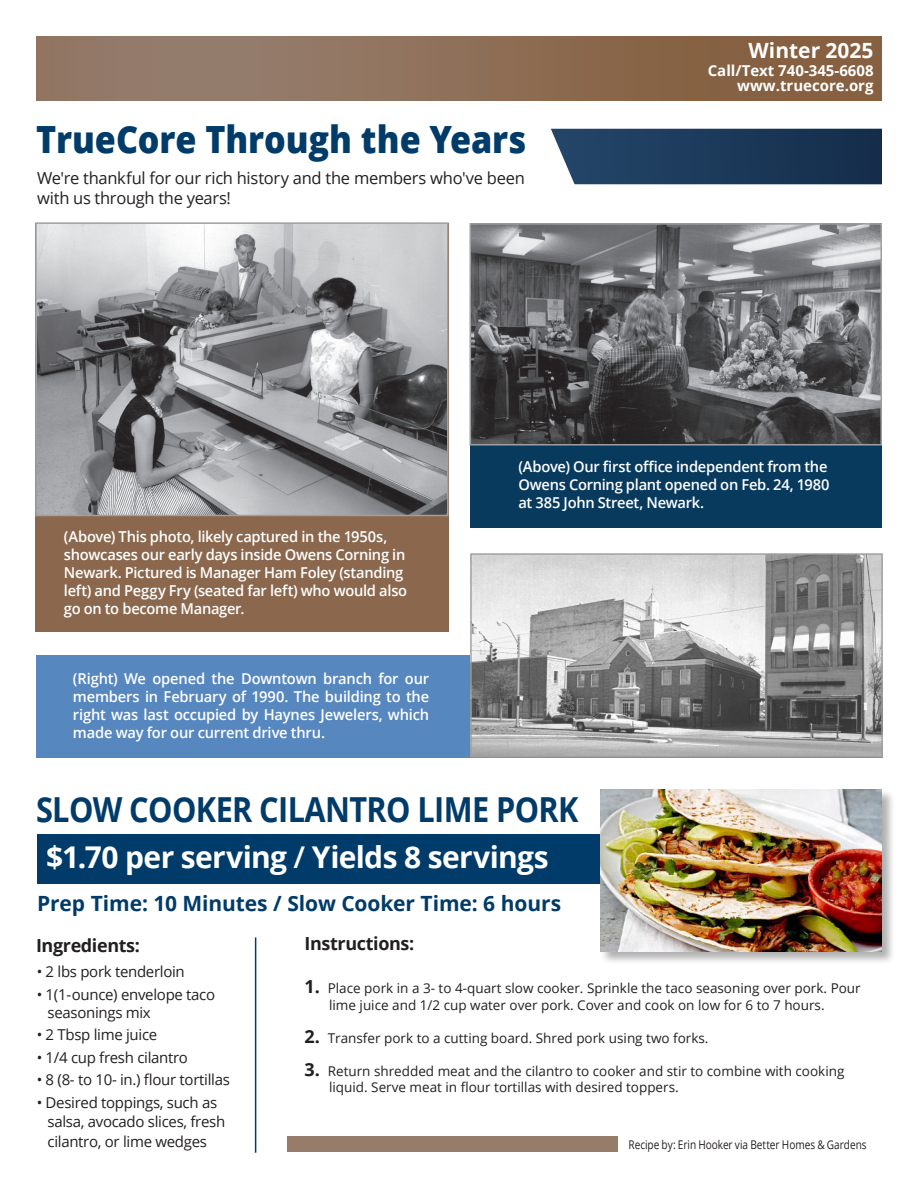
<style>
.page{position:relative;width:918px;height:1188px;background:#fff}
.page>*{position:absolute;margin:0;border:0;box-sizing:border-box;transform-origin:0 0}
.t1{font:800 37.5px "Open Sans";color:#003b69;scale:.91 1}
.t2{font:700 34.5px "Open Sans";letter-spacing:-.02em;color:#003b69;scale:.89 1}
.t3{font:700 30px "Open Sans";letter-spacing:-.02em;color:#fff}
.t4{font:700 21px "Open Sans";letter-spacing:-.005em;color:#003b69}
.t5{font:700 21px "Open Sans";color:#fff}
.t6{font:700 18px "Open Sans";letter-spacing:-.02em;color:#231f20}
.t7{font:16.5px/20.5px "Open Sans";letter-spacing:-.02em;color:#231f20}
.t8{font:600 15px/18px "Open Sans";letter-spacing:-.02em;color:#fff}
.t9{font:15px "Open Sans";letter-spacing:-.02em;color:#231f20}
.t10{font:700 15px "Open Sans";color:#fff}
.t11{font:13.5px "Open Sans";color:#231f20}
.t12{font:12px "Open Sans";letter-spacing:-.005em;color:#231f20;scale:.84 1}
.s1{font-weight:600}
.s2{font-weight:700;font-size:18px}
</style>
<div class="page">
<div style="left:36px;top:36px;width:846px;height:64px;background:linear-gradient(to right,#978073,#845d3c)"></div>
<div style="left:36px;top:655px;width:847px;height:103px;background:#5687bf"></div>
<div style="left:470px;top:223px;width:412px;height:305px;background:#083a5e"></div>
<div style="left:35px;top:223px;width:413px;height:408px;background:#8b684d"></div>
<img style="left:38px;top:225px;width:407px;height:288px">
<div style="left:35px;top:222px;width:413px;height:294px;border:2px solid #9d9fa2"></div>
<img style="left:473px;top:226px;width:406px;height:217px">
<div style="left:470px;top:223px;width:412px;height:223px;border:2px solid #9d9fa2"></div>
<div style="left:37px;top:834px;width:845px;height:49px;background:#003b69"></div>
<hr style="left:255px;top:937px;width:1px;height:216px;background:#003b69">
<div style="left:600px;top:789px;width:296px;height:176px;background:#231f20;opacity:.35"></div>
<img style="left:600px;top:790px;width:282px;height:162px">
<div style="left:287px;top:1137px;width:331px;height:15px;background:#987c6a"></div>
<img style="left:472px;top:555px;width:409px;height:201px">
<div style="left:470px;top:553px;width:413px;height:205px;border:1px solid #9d9fa2"></div>
<svg style="left:551px;top:129px;width:331px;height:55px;background:#23405f"></svg>
<p class="t1" style="left:36px;top:111px;width:540px">TrueCore Through the Years</p>
<p class="t7" style="left:37px;top:167px;width:489px">We're thankful for our rich history and the members who've been with us through the years!</p>
<p class="t5" style="left:749px;top:35px;width:126px">Winter 2025</p>
<p class="t10" style="left:708px;top:60px;width:167px">Call/Text 740-345-6608</p>
<p class="t10" style="left:737px;top:75px;width:138px">www.truecore.org</p>
<p class="t8" style="left:64px;top:527px;width:345px">(Above) This photo, likely captured in the 1950s, showcases our early days inside Owens Corning in Newark. Pictured is Manager Ham Foley (standing left) and Peggy Fry (seated far left) who would also go on to become Manager.</p>
<p class="t8" style="left:73px;top:670px;width:358px;text-align:justify">(Right) We opened the Downtown branch for our members in February of 1990. The building to the right was last occupied by Haynes Jewelers, which made way for our current drive thru.</p>
<p class="t8" style="left:518px;top:457px;width:313px">(Above) Our first office independent from the<br>Owens Corning plant opened on Feb. 24, 1980 at 385 John Street, Newark.</p>
<p class="t2" style="left:36px;top:785px;width:611px">SLOW COOKER CILANTRO LIME PORK</p>
<p class="t3" style="left:46px;top:836px;width:504px">$1.70 per serving <span class="s1">/</span> Yields 8 servings</p>
<p class="t4" style="left:37px;top:889px;width:525px">Prep Time: 10 Minutes / Slow Cooker Time: 6 hours</p>
<p class="t6" style="left:36px;top:933px;width:106px">Ingredients:</p>
<p class="t9" style="left:37px;top:962px;width:150px">• 2 lbs pork tenderloin</p>
<p class="t9" style="left:37px;top:984px;width:180px">• 1(1-ounce) envelope taco</p>
<p class="t9" style="left:48px;top:1002px;width:105px">seasonings mix</p>
<p class="t9" style="left:37px;top:1025px;width:122px">• 2 Tbsp lime juice</p>
<p class="t9" style="left:37px;top:1047px;width:153px">• 1/4 cup fresh cilantro</p>
<p class="t9" style="left:37px;top:1070px;width:195px">• 8 (8- to 10- in.) flour tortillas</p>
<p class="t9" style="left:37px;top:1092px;width:182px">• Desired toppings, such as</p>
<p class="t9" style="left:48px;top:1112px;width:179px">salsa, avocado slices, fresh</p>
<p class="t9" style="left:48px;top:1131px;width:161px">cilantro, or lime wedges</p>
<p class="t6" style="left:305px;top:931px;width:111px">Instructions:</p>
<p class="t11" style="left:305px;top:979px;width:558px"><span class="s2">1.</span> Place pork in a 3- to 4-quart slow cooker. Sprinkle the taco seasoning over pork. Pour</p>
<p class="t11" style="left:329px;top:996px;width:497px">lime juice and 1/2 cup water over pork. Cover and cook on low for 6 to 7 hours.</p>
<p class="t11" style="left:305px;top:1029px;width:405px"><span class="s2">2.</span> Transfer pork to a cutting board. Shred pork using two forks.</p>
<p class="t11" style="left:305px;top:1062px;width:541px"><span class="s2">3.</span> Return shredded meat and the cilantro to cooker and stir to combine with cooking</p>
<p class="t11" style="left:329px;top:1078px;width:351px">liquid. Serve meat in flour tortillas with desired toppers.</p>
<p class="t12" style="left:629px;top:1136px;width:285px">Recipe by: Erin Hooker via Better Homes &amp; Gardens</p>
</div>
